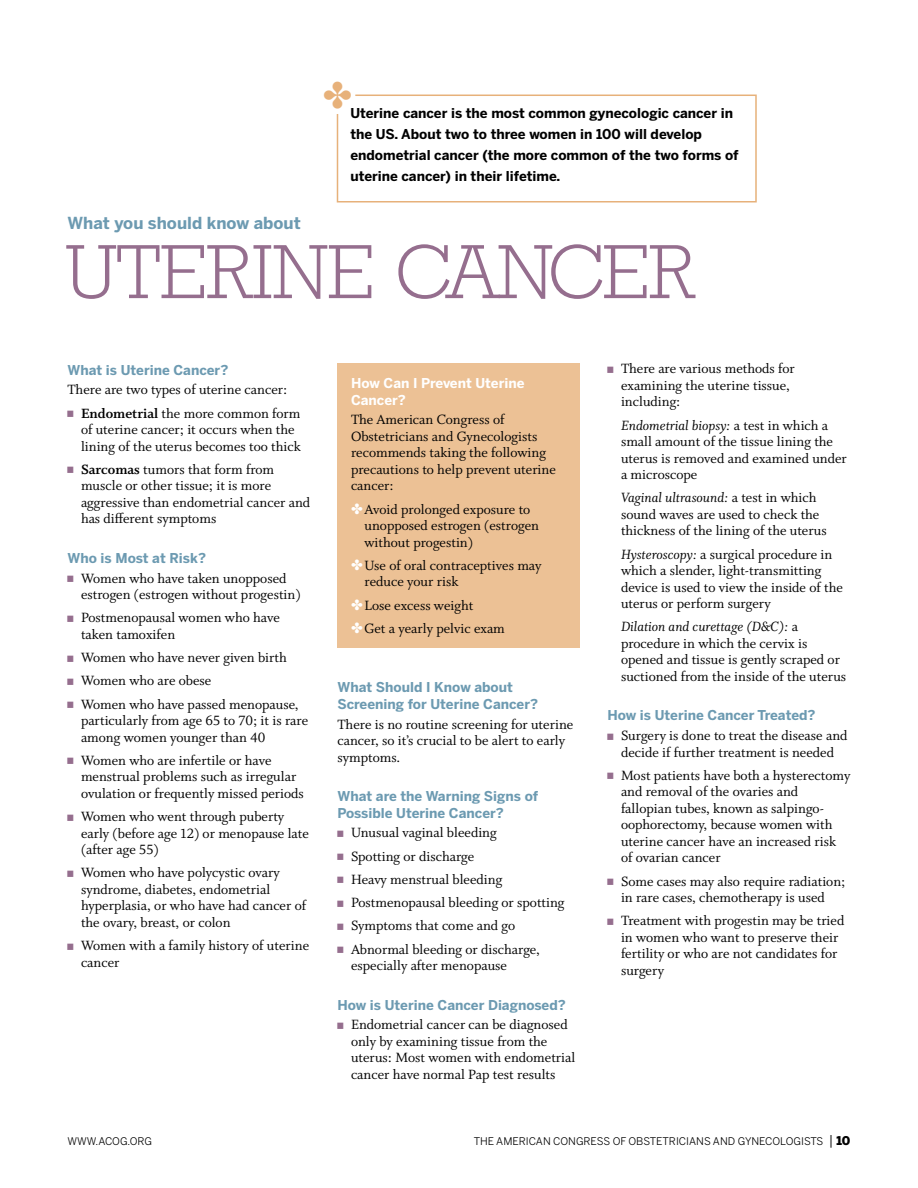
<style>
.page{position:relative;width:918px;height:1188px;background:#fff}
.page>*{position:absolute;margin:0;border:0;box-sizing:border-box;transform-origin:0 0}
.t1{font:300 78px "Rockwell";letter-spacing:-.005em;color:#956e8e}
.t2{font:700 16.5px "Benton Sans";color:#6c9ab1}
.t3{font:15px/16.5px "Whitman Roman LF";color:#000}
.t4{font:15px "Whitman Italic LF";color:#000}
.t5{font:700 13.5px/16.5px "Benton Sans";color:#6c9ab1}
.t6{font:700 13.5px/21px "Benton Sans";color:#000}
.t7{font:700 13.5px/16.5px "Benton Sans";color:#fff}
.t8{font:10.5px "Benton Sans";color:#000}
.s1{font-family:"Whitman Bold LF"}
.s2{font-family:"Whitman Roman LF"}
.s3{font-family:"Whitman Italic LF"}
.s4{font-size:13.5px}
.s5{font-weight:900;font-size:12px}
</style>
<div class="page">
<div style="left:338px;top:364px;width:242px;height:284px;background:#ecc195"></div>
<svg style="left:336px;top:94px;width:421px;height:109px"></svg>
<svg style="left:336px;top:94px;width:15px;height:15px"></svg>
<p class="t2" style="left:68px;top:213px;width:235px">What you should know about</p>
<p class="t6" style="left:350px;top:103px;width:390px">Uterine cancer is the most common gynecologic cancer in the US. About two to three women in 100 will develop endometrial cancer (the more common of the two forms of uterine cancer) in their lifetime.</p>
<h1 class="t1" style="left:66px;top:227px;width:630px">UTERINE CANCER</h1>
<p class="t5" style="left:68px;top:361px;width:162px">What is Uterine Cancer?</p>
<p class="t3" style="left:81px;top:379px;width:221px;line-height:23.2px;text-indent:-14px">There are two types of uterine cancer:<br><span class="s1">Endometrial</span> the more common form</p>
<p class="t3" style="left:81px;top:422px;width:221px">of uterine cancer; it occurs when the lining of the uterus becomes too thick</p>
<p class="t3" style="left:81px;top:462px;width:231px"><span class="s1">Sarcomas</span> tumors that form from muscle or other tissue; it is more aggressive than endometrial cancer and has different symptoms</p>
<p class="t5" style="left:68px;top:549px;width:140px">Who is Most at Risk?</p>
<p class="t3" style="left:81px;top:571px;width:221px">Women who have taken unopposed estrogen (estrogen without progestin)</p>
<p class="t3" style="left:81px;top:610px;width:200px">Postmenopausal women who have taken tamoxifen</p>
<p class="t3" style="left:81px;top:647px;width:219px;line-height:23.2px">Women who have never given birth<br>Women who are obese<br>Women who have passed menopause,</p>
<p class="t3" style="left:81px;top:713px;width:229px">particularly from age 65 to 70; it is rare among women younger than 40</p>
<p class="t3" style="left:81px;top:753px;width:224px">Women who are infertile or have menstrual problems such as irregular ovulation or frequently missed periods</p>
<p class="t3" style="left:81px;top:809px;width:230px">Women who went through puberty early (before age 12) or menopause late (after age 55)</p>
<p class="t3" style="left:81px;top:865px;width:227px">Women who have polycystic ovary syndrome, diabetes, endometrial hyperplasia, or who have had cancer of the ovary, breast, or colon</p>
<p class="t3" style="left:81px;top:938px;width:230px">Women with a family history of uterine cancer</p>
<p class="t7" style="left:351px;top:375px;width:175px">How Can I Prevent Uterine<br>Cancer?</p>
<p class="t3" style="left:351px;top:412px;width:206px">The American Congress of<br>Obstetricians and Gynecologists recommends taking the following precautions to help prevent uterine cancer:</p>
<p class="t3" style="left:364px;top:502px;width:176px">Avoid prolonged exposure to unopposed estrogen (estrogen without progestin)</p>
<p class="t3" style="left:364px;top:558px;width:179px">Use of oral contraceptives may reduce your risk</p>
<p class="t3" style="left:364px;top:594px;width:142px;line-height:23.2px">Lose excess weight<br>Get a yearly pelvic exam</p>
<p class="t5" style="left:338px;top:679px;width:202px">What Should I Know about<br>Screening for Uterine Cancer?</p>
<p class="t3" style="left:338px;top:717px;width:237px">There is no routine screening for uterine cancer, so it’s crucial to be alert to early symptoms.</p>
<p class="t5" style="left:338px;top:788px;width:202px">What are the Warning Signs of<br>Possible Uterine Cancer?</p>
<p class="t3" style="left:351px;top:822px;width:215px;line-height:23.2px">Unusual vaginal bleeding<br>Spotting or discharge<br>Heavy menstrual bleeding<br>Postmenopausal bleeding or spotting<br>Symptoms that come and go<br>Abnormal bleeding or discharge,</p>
<p class="t3" style="left:351px;top:958px;width:158px">especially after menopause</p>
<p class="t5" style="left:338px;top:996px;width:230px">How is Uterine Cancer Diagnosed?</p>
<p class="t3" style="left:351px;top:1017px;width:226px">Endometrial cancer can be diagnosed only by examining tissue from the uterus: Most women with endometrial cancer have normal Pap test results</p>
<p class="t3" style="left:621px;top:362px;width:175px">There are various methods for examining the uterine tissue, including:</p>
<p class="t4" style="left:621px;top:417px;width:209px">Endometrial biopsy: <span class="s2">a test in which a</span></p>
<p class="t3" style="left:621px;top:434px;width:227px">small amount of the tissue lining the uterus is removed and examined under a microscope</p>
<p class="t4" style="left:621px;top:490px;width:197px">Vaginal ultrasound: <span class="s2">a test in which</span></p>
<p class="t3" style="left:621px;top:507px;width:207px">sound waves are used to check the thickness of the lining of the uterus</p>
<p class="t3" style="left:621px;top:547px;width:223px"><span class="s3">Hysteroscopy:</span> a surgical procedure in which a slender, light-transmitting device is used to view the inside of the uterus or perform surgery</p>
<p class="t4" style="left:621px;top:619px;width:178px">Dilation and curettage (D&amp;C): <span class="s2">a</span></p>
<p class="t3" style="left:621px;top:636px;width:227px">procedure in which the cervix is opened and tissue is gently scraped or suctioned from the inside of the uterus</p>
<p class="t5" style="left:608px;top:707px;width:210px">How is Uterine Cancer Treated?</p>
<p class="t3" style="left:621px;top:728px;width:228px">Surgery is done to treat the disease and decide if further treatment is needed</p>
<p class="t3" style="left:621px;top:768px;width:231px">Most patients have both a hysterectomy and removal of the ovaries and fallopian tubes, known as salpingo&shy;oophorectomy, because women with uterine cancer have an increased risk of ovarian cancer</p>
<p class="t3" style="left:621px;top:874px;width:226px">Some cases may also require radiation; in rare cases, chemotherapy is used</p>
<p class="t3" style="left:621px;top:913px;width:225px">Treatment with progestin may be tried in women who want to preserve their fertility or who are not candidates for surgery</p>
<p class="t8" style="left:68px;top:1135px;width:86px">WWW.ACOG.ORG</p>
<p class="t8" style="left:474px;top:1135px;width:378px">THE AMERICAN CONGRESS OF OBSTETRICIANS AND GYNECOLOGISTS <span class="s4">|</span> <span class="s5">10</span></p>
</div>
